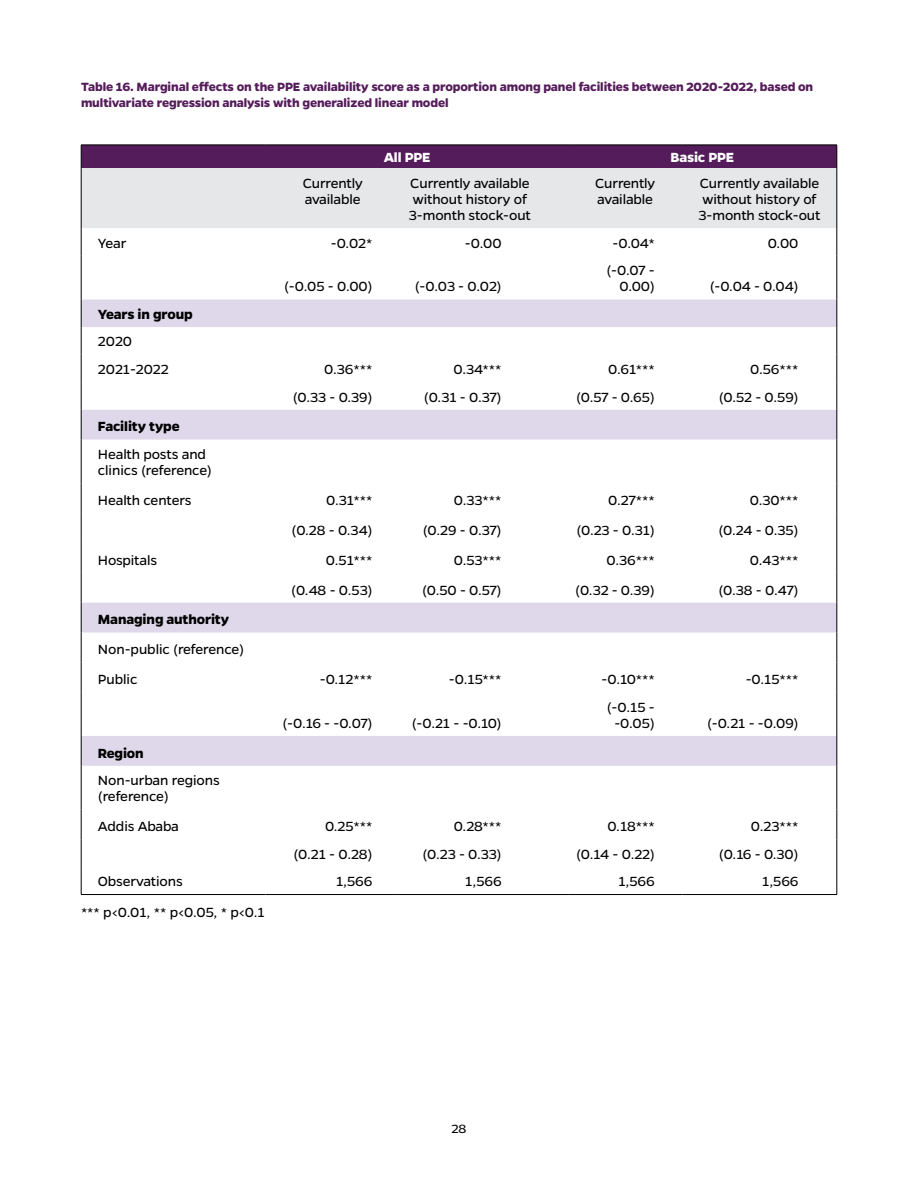
<style>
.page{position:relative;width:918px;height:1188px;background:#fff}
.page>*{position:absolute;margin:0;border:0;box-sizing:border-box;transform-origin:0 0}
.t1{font:15px/16.2px "Gentona";letter-spacing:-.01em;color:#000}
.t2{font:700 15px "Gentona";letter-spacing:-.01em;color:#000}
.t3{font:700 15px "Gentona";letter-spacing:-.005em;color:#fff}
.table_title{font:700 13.5px/16.2px "Gentona";letter-spacing:-.01em;color:#541c5a}
.t4{font:13.5px "Gentona";color:#000}
</style>
<div class="page">
<div style="left:82px;top:168px;width:755px;height:60px;background:#e6e7e8"></div>
<svg style="left:82px;top:299px;width:755px;height:467px"></svg>
<hr style="left:81px;top:168px;width:1px;height:60px;background:#000">
<hr style="left:837px;top:168px;width:1px;height:60px;background:#000">
<svg style="left:81px;top:228px;width:1px;height:28px"></svg>
<svg style="left:837px;top:228px;width:1px;height:28px"></svg>
<hr style="left:81px;top:256px;width:1px;height:43px;background:#000">
<hr style="left:837px;top:256px;width:1px;height:43px;background:#000">
<svg style="left:81px;top:299px;width:1px;height:111px"></svg>
<svg style="left:837px;top:299px;width:1px;height:111px"></svg>
<hr style="left:81px;top:410px;width:1px;height:30px;background:#000">
<hr style="left:837px;top:410px;width:1px;height:30px;background:#000">
<hr style="left:81px;top:440px;width:1px;height:43px;background:#000">
<hr style="left:837px;top:440px;width:1px;height:43px;background:#000">
<hr style="left:81px;top:483px;width:1px;height:30px;background:#000">
<hr style="left:837px;top:483px;width:1px;height:30px;background:#000">
<hr style="left:81px;top:513px;width:1px;height:30px;background:#000">
<hr style="left:837px;top:513px;width:1px;height:30px;background:#000">
<hr style="left:81px;top:543px;width:1px;height:30px;background:#000">
<hr style="left:837px;top:543px;width:1px;height:30px;background:#000">
<hr style="left:81px;top:573px;width:1px;height:30px;background:#000">
<hr style="left:837px;top:573px;width:1px;height:30px;background:#000">
<hr style="left:81px;top:603px;width:1px;height:30px;background:#000">
<hr style="left:837px;top:603px;width:1px;height:30px;background:#000">
<svg style="left:81px;top:633px;width:1px;height:29px"></svg>
<svg style="left:837px;top:633px;width:1px;height:29px"></svg>
<hr style="left:81px;top:662px;width:1px;height:30px;background:#000">
<hr style="left:837px;top:662px;width:1px;height:30px;background:#000">
<hr style="left:81px;top:692px;width:1px;height:44px;background:#000">
<hr style="left:837px;top:692px;width:1px;height:44px;background:#000">
<hr style="left:81px;top:736px;width:1px;height:30px;background:#000">
<hr style="left:837px;top:736px;width:1px;height:30px;background:#000">
<hr style="left:81px;top:766px;width:1px;height:44px;background:#000">
<hr style="left:837px;top:766px;width:1px;height:44px;background:#000">
<svg style="left:81px;top:810px;width:1px;height:84px"></svg>
<svg style="left:837px;top:810px;width:1px;height:84px"></svg>
<hr style="left:81px;top:894px;width:185px;height:1px;background:#000">
<hr style="left:266px;top:894px;width:134px;height:1px;background:#000">
<hr style="left:400px;top:894px;width:140px;height:1px;background:#000">
<svg style="left:540px;top:894px;width:28px;height:1px"></svg>
<hr style="left:568px;top:894px;width:114px;height:1px;background:#000">
<hr style="left:682px;top:894px;width:155px;height:1px;background:#000">
<div style="left:81px;top:145px;width:757px;height:23px;background:#541c5a"></div>
<p class="table_title" style="left:81px;top:79px;width:734px">Table 16. Marginal effects on the PPE availability score as a proportion among panel facilities between 2020-2022, based on multivariate regression analysis with generalized linear model</p>
<p class="t3" style="left:384px;top:149px;width:48px">All PPE</p>
<p class="t3" style="left:671px;top:149px;width:65px">Basic PPE</p>
<p class="t1" style="left:303px;top:175px;width:62px">Currently available</p>
<p class="t1" style="left:409px;top:175px;width:123px">Currently available without history of<br>3-month stock-out</p>
<p class="t1" style="left:595px;top:175px;width:62px">Currently available</p>
<p class="t1" style="left:699px;top:175px;width:123px">Currently available without history of<br>3-month stock-out</p>
<p class="t1" style="left:98px;top:235px;width:30px">Year</p>
<p class="t1" style="left:331px;top:235px;width:43px">-0.02*</p>
<p class="t1" style="left:465px;top:235px;width:38px">-0.00</p>
<p class="t1" style="left:613px;top:235px;width:44px">-0.04*</p>
<p class="t1" style="left:768px;top:235px;width:32px">0.00</p>
<p class="t1" style="left:284px;top:278px;width:90px">(-0.05 - 0.00)</p>
<p class="t1" style="left:415px;top:278px;width:88px">(-0.03 - 0.02)</p>
<p class="t1" style="left:607px;top:262px;width:50px;text-align:right">(-0.07 -<br>0.00)</p>
<p class="t1" style="left:710px;top:278px;width:90px">(-0.04 - 0.04)</p>
<p class="t2" style="left:98px;top:305px;width:96px">Years in group</p>
<p class="t1" style="left:98px;top:334px;width:36px">2020</p>
<p class="t1" style="left:98px;top:361px;width:72px">2021-2022</p>
<p class="t1" style="left:324px;top:361px;width:50px">0.36***</p>
<p class="t1" style="left:454px;top:361px;width:50px">0.34***</p>
<p class="t1" style="left:608px;top:361px;width:48px">0.61***</p>
<p class="t1" style="left:750px;top:361px;width:50px">0.56***</p>
<p class="t1" style="left:293px;top:389px;width:81px">(0.33 - 0.39)</p>
<p class="t1" style="left:424px;top:389px;width:79px">(0.31 - 0.37)</p>
<p class="t1" style="left:576px;top:389px;width:80px">(0.57 - 0.65)</p>
<p class="t1" style="left:719px;top:389px;width:81px">(0.52 - 0.59)</p>
<p class="t2" style="left:98px;top:418px;width:83px">Facility type</p>
<p class="t1" style="left:98px;top:446px;width:116px">Health posts and clinics (reference)</p>
<p class="t1" style="left:98px;top:492px;width:95px">Health centers</p>
<p class="t1" style="left:326px;top:492px;width:48px">0.31***</p>
<p class="t1" style="left:454px;top:492px;width:49px">0.33***</p>
<p class="t1" style="left:608px;top:492px;width:48px">0.27***</p>
<p class="t1" style="left:750px;top:492px;width:50px">0.30***</p>
<p class="t1" style="left:292px;top:522px;width:82px">(0.28 - 0.34)</p>
<p class="t1" style="left:423px;top:522px;width:80px">(0.29 - 0.37)</p>
<p class="t1" style="left:576px;top:522px;width:80px">(0.23 - 0.31)</p>
<p class="t1" style="left:718px;top:522px;width:82px">(0.24 - 0.35)</p>
<p class="t1" style="left:98px;top:552px;width:61px">Hospitals</p>
<p class="t1" style="left:326px;top:552px;width:48px">0.51***</p>
<p class="t1" style="left:454px;top:552px;width:49px">0.53***</p>
<p class="t1" style="left:607px;top:552px;width:50px">0.36***</p>
<p class="t1" style="left:750px;top:552px;width:50px">0.43***</p>
<p class="t1" style="left:291px;top:582px;width:83px">(0.48 - 0.53)</p>
<p class="t1" style="left:422px;top:582px;width:81px">(0.50 - 0.57)</p>
<p class="t1" style="left:575px;top:582px;width:81px">(0.32 - 0.39)</p>
<p class="t1" style="left:719px;top:582px;width:81px">(0.38 - 0.47)</p>
<p class="t2" style="left:98px;top:611px;width:133px">Managing authority</p>
<p class="t1" style="left:98px;top:641px;width:148px">Non-public (reference)</p>
<p class="t1" style="left:98px;top:671px;width:41px">Public</p>
<p class="t1" style="left:320px;top:671px;width:54px">-0.12***</p>
<p class="t1" style="left:449px;top:671px;width:54px">-0.15***</p>
<p class="t1" style="left:602px;top:671px;width:55px">-0.10***</p>
<p class="t1" style="left:746px;top:671px;width:54px">-0.15***</p>
<p class="t1" style="left:283px;top:715px;width:91px">(-0.16 - -0.07)</p>
<p class="t1" style="left:412px;top:715px;width:91px">(-0.21 - -0.10)</p>
<p class="t1" style="left:607px;top:699px;width:49px;text-align:center">(-0.15 - -0.05)</p>
<p class="t1" style="left:707px;top:715px;width:93px">(-0.21 - -0.09)</p>
<p class="t2" style="left:98px;top:744px;width:47px">Region</p>
<p class="t1" style="left:98px;top:772px;width:123px">Non-urban regions (reference)</p>
<p class="t1" style="left:98px;top:818px;width:82px">Addis Ababa</p>
<p class="t1" style="left:325px;top:818px;width:49px">0.25***</p>
<p class="t1" style="left:454px;top:818px;width:49px">0.28***</p>
<p class="t1" style="left:607px;top:818px;width:49px">0.18***</p>
<p class="t1" style="left:751px;top:818px;width:49px">0.23***</p>
<p class="t1" style="left:294px;top:846px;width:80px">(0.21 - 0.28)</p>
<p class="t1" style="left:423px;top:846px;width:81px">(0.23 - 0.33)</p>
<p class="t1" style="left:576px;top:846px;width:80px">(0.14 - 0.22)</p>
<p class="t1" style="left:719px;top:846px;width:81px">(0.16 - 0.30)</p>
<p class="t1" style="left:98px;top:874px;width:86px">Observations</p>
<p class="t1" style="left:336px;top:874px;width:38px">1,566</p>
<p class="t1" style="left:465px;top:874px;width:38px">1,566</p>
<p class="t1" style="left:618px;top:874px;width:38px">1,566</p>
<p class="t1" style="left:762px;top:874px;width:38px">1,566</p>
<p class="t1" style="left:81px;top:904px;width:185px">*** p&lt;0.01, ** p&lt;0.05, * p&lt;0.1</p>
<p class="t4" style="left:452px;top:1122px;width:16px">28</p>
</div>
